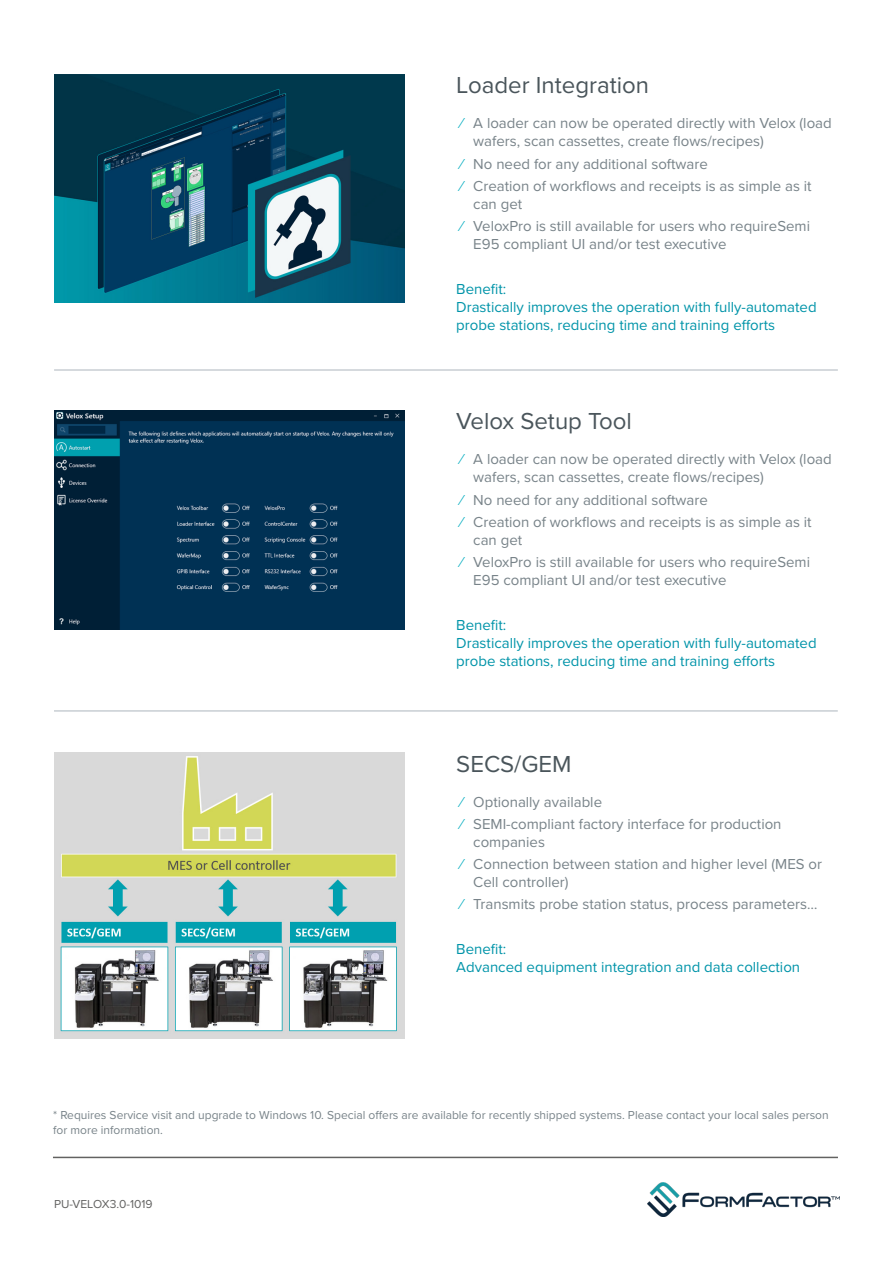
<style>
.page{position:relative;width:893px;height:1263px;background:#fff}
.page>*{position:absolute;margin:0;border:0;box-sizing:border-box;transform-origin:0 0}
.t1{font:24px "Proxima Nova";color:#4a555b}
.t2{font:15px/22.2px "Proxima Nova";color:#788389}
.t3{font:15px/18px "Proxima Nova";color:#0094a9}
.t4{font:12px/14.4px "Proxima Nova";color:#788389}
.t5{font:12px "Proxima Nova";color:#626261}
.s1{color:#00acbf}
</style>
<div class="page">
<hr style="left:53px;top:1157px;width:785px;height:1px;background:#626261">
<img style="left:648px;top:1182px;width:191px;height:34px">
<hr style="left:54px;top:369px;width:784px;height:2px;background:#c8ced3">
<img style="left:54px;top:74px;width:351px;height:228px">
<hr style="left:54px;top:710px;width:784px;height:2px;background:#c8ced3">
<img style="left:54px;top:410px;width:351px;height:219px">
<img style="left:54px;top:752px;width:351px;height:287px">
<h1 class="t1" style="left:456px;top:71px;width:194px">Loader Integration</h1>
<p class="t2" style="left:473px;top:115px;width:360px;line-height:18px;text-indent:-13px"><span class="s1">⁄</span> A loader can now be operated directly with Velox (load wafers, scan cassettes, create flows/recipes)</p>
<p class="t2" style="left:460px;top:153px;width:353px"><span class="s1">⁄</span> No need for any additional software<br><span class="s1">⁄</span> Creation of workflows and receipts is as simple as it</p>
<p class="t2" style="left:460px;top:193px;width:351px;text-indent:13px">can get<br><span class="s1">⁄</span> VeloxPro is still available for users who requireSemi</p>
<p class="t2" style="left:473px;top:233px;width:255px">E95 compliant UI and/or test executive</p>
<p class="t3" style="left:456px;top:280px;width:362px">Benefit:<br>Drastically improves the operation with fully-automated probe stations, reducing time and training efforts</p>
<h1 class="t1" style="left:456px;top:407px;width:177px">Velox Setup Tool</h1>
<p class="t2" style="left:473px;top:451px;width:360px;line-height:18px;text-indent:-13px"><span class="s1">⁄</span> A loader can now be operated directly with Velox (load wafers, scan cassettes, create flows/recipes)</p>
<p class="t2" style="left:460px;top:489px;width:353px"><span class="s1">⁄</span> No need for any additional software<br><span class="s1">⁄</span> Creation of workflows and receipts is as simple as it</p>
<p class="t2" style="left:460px;top:529px;width:351px;text-indent:13px">can get<br><span class="s1">⁄</span> VeloxPro is still available for users who requireSemi</p>
<p class="t2" style="left:473px;top:569px;width:255px">E95 compliant UI and/or test executive</p>
<p class="t3" style="left:456px;top:616px;width:362px">Benefit:<br>Drastically improves the operation with fully-automated probe stations, reducing time and training efforts</p>
<h1 class="t1" style="left:456px;top:749px;width:117px">SECS/GEM</h1>
<p class="t2" style="left:460px;top:791px;width:323px"><span class="s1">⁄</span> Optionally available<br><span class="s1">⁄</span> SEMI-compliant factory interface for production</p>
<p class="t2" style="left:460px;top:831px;width:363px;text-indent:13px">companies<br><span class="s1">⁄</span> Connection between station and higher level (MES or</p>
<p class="t2" style="left:460px;top:871px;width:358px;text-indent:13px">Cell controller)<br><span class="s1">⁄</span> Transmits probe station status, process parameters…</p>
<p class="t3" style="left:456px;top:940px;width:345px">Benefit:<br>Advanced equipment integration and data collection</p>
<p class="t4" style="left:53px;top:1108px;width:777px">* Requires Service visit and upgrade to Windows 10. Special offers are available for recently shipped systems. Please contact your local sales person for more information.</p>
<p class="t5" style="left:54px;top:1196px;width:100px">PU-VELOX3.0-1019</p>
</div>
